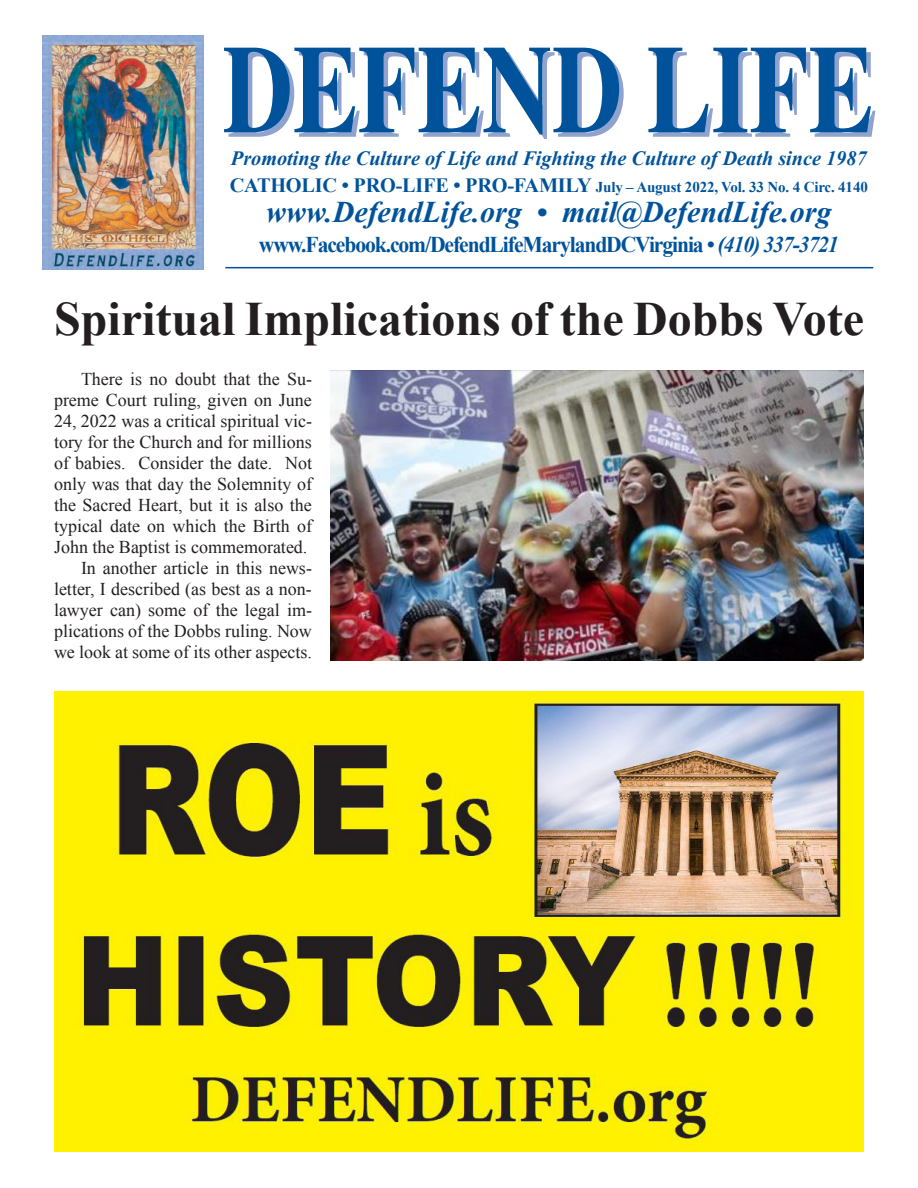
<style>
.page{position:relative;width:918px;height:1188px;background:#fff}
.page>*{position:absolute;margin:0;border:0;box-sizing:border-box;transform-origin:0 0}
.t1{font:700 48px "Times New Roman";color:#231f20}
.t2{font:italic 700 30px "Times New Roman";color:#00539b}
.t3{font:700 22.5px "Times New Roman";letter-spacing:-.05em;color:#00539b;scale:.96 1}
.t4{font:italic 700 20.25px "Times New Roman";color:#00539b}
.t5{font:18px/21px "Times New Roman";color:#231f20;text-align:right}
.t6{font:700 15px "Times New Roman";letter-spacing:-.01em;color:#00539b}
.s1{font-size:20.25px}
.s2{font-style:italic}
</style>
<div class="page">
<svg style="left:224px;top:48px;width:400px;height:91px"></svg>
<svg style="left:648px;top:48px;width:227px;height:89px"></svg>
<hr style="left:225px;top:267px;width:648px;height:1px;background:#00539b">
<img style="left:43px;top:36px;width:160px;height:234px">
<img style="left:54px;top:691px;width:810px;height:461px">
<img style="left:330px;top:370px;width:534px;height:291px">
<p class="t4" style="left:231px;top:144px;width:637px">Promoting the Culture of Life and Fighting the Culture of Death since 1987</p>
<p class="t6" style="left:230px;top:177px;width:640px"><span class="s1">CATHOLIC • PRO-LIFE • PRO-FAMILY</span> July – August 2022, Vol. 33 No. 4 Circ. 4140</p>
<h2 class="t2" style="left:266px;top:191px;width:567px">www.DefendLife.org • mail@DefendLife.org</h2>
<p class="t3" style="left:259px;top:229px;width:605px">www.Facebook.com/DefendLifeMarylandDCVirginia • <span class="s2">(410) 337-3721</span></p>
<h1 class="t1" style="left:54px;top:286px;width:812px">Spiritual Implications of the Dobbs Vote</h1>
<p class="t5" style="left:54px;top:368px;width:260px">There is no doubt that the Su&shy;preme Court ruling, given on June 24, 2022 was a critical spiritual vic&shy;tory for the Church and for millions of babies. Consider the date. Not only was that day the Solemnity of the Sacred Heart, but it is also the typical date on which the Birth of John the Baptist is commemorated.<br>In another article in this news&shy;letter, I described (as best as a non&shy;lawyer can) some of the legal im&shy;plications of the Dobbs ruling. Now we look at some of its other aspects.</p>
</div>
